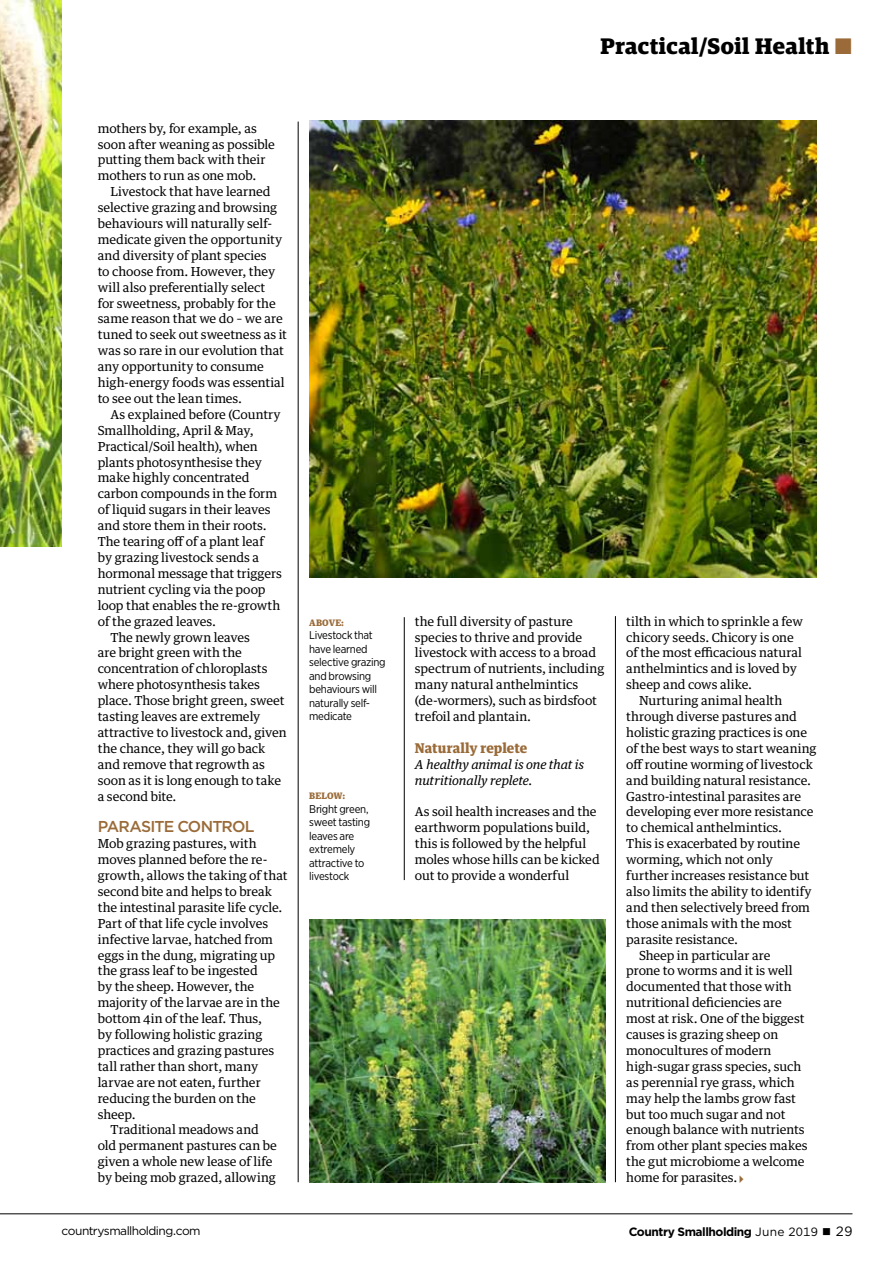
<style>
.page{position:relative;width:893px;height:1263px;background:#fff}
.page>*{position:absolute;margin:0;border:0;box-sizing:border-box;transform-origin:0 0}
.t1{font:700 22.5px "Guardian Egyp";letter-spacing:.02em;color:#000}
.t2{font:500 15.75px "Gotham";letter-spacing:-.055em;color:#9a6b38}
.t3{font:900 13.5px "Guardian Text Egyp";letter-spacing:.005em;color:#9a6b38}
.t4{font:12.45px/15.9px "Guardian Text Egyp";letter-spacing:-.005em;color:#000}
.t5{font:italic 12.45px/15.9px "Guardian Text Egyp";letter-spacing:-.01em;color:#000}
.t6{font:700 12px "Gotham";letter-spacing:-.04em;color:#000}
.t7{font:12px "Gotham";letter-spacing:-.045em;color:#000}
.t8{font:11.25px/13.5px "Gotham Narrow";letter-spacing:-.025em;color:#000}
.t9{font:900 9px "Guardian Text Egyp";letter-spacing:.01em;color:#9a6b38}
.s1{color:#9a6b38}
.s2{font-weight:400}
.s3{font-weight:400;font-size:13.5px}
</style>
<div class="page">
<img style="left:309px;top:919px;width:296px;height:263px">
<img style="left:309px;top:121px;width:507px;height:457px">
<img style="left:0;top:0;width:62px;height:546px">
<hr style="left:615px;top:616px;width:1px;height:566px;background:#000">
<hr style="left:298px;top:122px;width:1px;height:1060px;background:#000">
<hr style="left:404px;top:617px;width:1px;height:263px;background:#000">
<hr style="left:0;top:1213px;width:852px;height:1px;background:#000">
<p class="t4" style="left:98px;top:119px;width:179px">mothers by, for example, as soon after weaning as possible putting them back with their mothers to run as one mob.</p>
<p class="t4" style="left:98px;top:183px;width:191px;text-indent:13px">Livestock that have learned selective grazing and browsing behaviours will naturally self&shy;medicate given the opportunity and diversity of plant species<br>to choose from. However, they will also preferentially select<br>for sweetness, probably for the same reason that we do – we are tuned to seek out sweetness as it was so rare in our evolution that any opportunity to consume high-energy foods was essential to see out the lean times.</p>
<p class="t4" style="left:111px;top:405px;width:172px">As explained before (Country</p>
<p class="t4" style="left:98px;top:421px;width:157px">Smallholding, April &amp; May,</p>
<p class="t4" style="left:98px;top:437px;width:161px">Practical/Soil health), when</p>
<p class="t4" style="left:98px;top:453px;width:166px">plants photosynthesise they</p>
<p class="t4" style="left:98px;top:469px;width:153px">make highly concentrated</p>
<p class="t4" style="left:98px;top:485px;width:181px">carbon compounds in the form</p>
<p class="t4" style="left:98px;top:501px;width:174px">of liquid sugars in their leaves</p>
<p class="t4" style="left:98px;top:516px;width:170px">and store them in their roots.</p>
<p class="t4" style="left:98px;top:532px;width:168px">The tearing off of a plant leaf</p>
<p class="t4" style="left:98px;top:548px;width:163px">by grazing livestock sends a</p>
<p class="t4" style="left:98px;top:564px;width:186px">hormonal message that triggers</p>
<p class="t4" style="left:98px;top:580px;width:169px">nutrient cycling via the poop</p>
<p class="t4" style="left:98px;top:596px;width:184px">loop that enables the re-growth</p>
<p class="t4" style="left:98px;top:612px;width:120px">of the grazed leaves.</p>
<p class="t4" style="left:111px;top:628px;width:141px">The newly grown leaves</p>
<p class="t4" style="left:98px;top:644px;width:146px">are bright green with the</p>
<p class="t4" style="left:98px;top:660px;width:171px">concentration of chloroplasts</p>
<p class="t4" style="left:98px;top:675px;width:164px">where photosynthesis takes</p>
<p class="t4" style="left:98px;top:691px;width:188px">place. Those bright green, sweet</p>
<p class="t4" style="left:98px;top:707px;width:164px">tasting leaves are extremely</p>
<p class="t4" style="left:98px;top:723px;width:191px">attractive to livestock and, given</p>
<p class="t4" style="left:98px;top:739px;width:169px">the chance, they will go back</p>
<p class="t4" style="left:98px;top:755px;width:169px">and remove that regrowth as</p>
<p class="t4" style="left:98px;top:771px;width:185px">soon as it is long enough to take</p>
<p class="t4" style="left:98px;top:787px;width:80px">a second bite.</p>
<p class="t2" style="left:98px;top:816px;width:158px">PARASITE CONTROL</p>
<p class="t4" style="left:98px;top:834px;width:160px">Mob grazing pastures, with</p>
<p class="t4" style="left:98px;top:850px;width:171px">moves planned before the re-</p>
<p class="t4" style="left:98px;top:866px;width:191px">growth, allows the taking of that</p>
<p class="t4" style="left:98px;top:882px;width:176px">second bite and helps to break</p>
<p class="t4" style="left:98px;top:898px;width:186px">the intestinal parasite life cycle.</p>
<p class="t4" style="left:98px;top:914px;width:172px">Part of that life cycle involves</p>
<p class="t4" style="left:98px;top:930px;width:177px">infective larvae, hatched from</p>
<p class="t4" style="left:98px;top:946px;width:179px">eggs in the dung, migrating up</p>
<p class="t4" style="left:98px;top:962px;width:162px">the grass leaf to be ingested</p>
<p class="t4" style="left:98px;top:978px;width:158px">by the sheep. However, the</p>
<p class="t4" style="left:98px;top:993px;width:184px">majority of the larvae are in the</p>
<p class="t4" style="left:98px;top:1009px;width:166px">bottom 4in of the leaf. Thus,</p>
<p class="t4" style="left:98px;top:1025px;width:166px">by following holistic grazing</p>
<p class="t4" style="left:98px;top:1041px;width:178px">practices and grazing pastures</p>
<p class="t4" style="left:98px;top:1057px;width:162px">tall rather than short, many</p>
<p class="t4" style="left:98px;top:1073px;width:164px">larvae are not eaten, further</p>
<p class="t4" style="left:98px;top:1089px;width:160px">reducing the burden on the</p>
<p class="t4" style="left:98px;top:1105px;width:39px">sheep.</p>
<p class="t4" style="left:111px;top:1121px;width:150px">Traditional meadows and</p>
<p class="t4" style="left:98px;top:1137px;width:181px">old permanent pastures can be</p>
<p class="t4" style="left:98px;top:1152px;width:176px">given a whole new lease of life</p>
<p class="t4" style="left:98px;top:1168px;width:179px">by being mob grazed, allowing</p>
<p class="t9" style="left:309px;top:615px;width:36px">Above:</p>
<p class="t8" style="left:309px;top:628px;width:78px">Livestock that have learned selective grazing and browsing behaviours will naturally self&shy;medicate</p>
<p class="t9" style="left:309px;top:788px;width:37px">below:</p>
<p class="t8" style="left:309px;top:802px;width:62px">Bright green, sweet tasting leaves are extremely attractive to livestock</p>
<h1 class="t1" style="left:600px;top:29px;width:253px">Practical/Soil Health <span class="s1">■</span></h1>
<p class="t4" style="left:415px;top:612px;width:191px">the full diversity of pasture species to thrive and provide livestock with access to a broad spectrum of nutrients, including many natural anthelmintics (de-wormers), such as birdsfoot trefoil and plantain.</p>
<p class="t3" style="left:415px;top:737px;width:114px">Naturally replete</p>
<p class="t5" style="left:415px;top:755px;width:171px">A healthy animal is one that is nutritionally replete.</p>
<p class="t4" style="left:415px;top:803px;width:186px">As soil health increases and the earthworm populations build, this is followed by the helpful moles whose hills can be kicked out to provide a wonderful</p>
<p class="t4" style="left:626px;top:612px;width:178px">tilth in which to sprinkle a few</p>
<p class="t4" style="left:626px;top:628px;width:169px">chicory seeds. Chicory is one</p>
<p class="t4" style="left:626px;top:644px;width:177px">of the most efficacious natural</p>
<p class="t4" style="left:626px;top:660px;width:172px">anthelmintics and is loved by</p>
<p class="t4" style="left:626px;top:675px;width:127px">sheep and cows alike.</p>
<p class="t4" style="left:639px;top:691px;width:145px">Nurturing animal health</p>
<p class="t4" style="left:626px;top:707px;width:172px">through diverse pastures and</p>
<p class="t4" style="left:626px;top:723px;width:182px">holistic grazing practices is one</p>
<p class="t4" style="left:626px;top:739px;width:192px">of the best ways to start weaning</p>
<p class="t4" style="left:626px;top:755px;width:188px">off routine worming of livestock</p>
<p class="t4" style="left:626px;top:771px;width:186px">and building natural resistance.</p>
<p class="t4" style="left:626px;top:787px;width:176px">Gastro-intestinal parasites are</p>
<p class="t4" style="left:626px;top:803px;width:189px">developing ever more resistance</p>
<p class="t4" style="left:626px;top:819px;width:157px">to chemical anthelmintics.</p>
<p class="t4" style="left:626px;top:834px;width:175px">This is exacerbated by routine</p>
<p class="t4" style="left:626px;top:850px;width:148px">worming, which not only</p>
<p class="t4" style="left:626px;top:866px;width:185px">further increases resistance but</p>
<p class="t4" style="left:626px;top:882px;width:187px">also limits the ability to identify</p>
<p class="t4" style="left:626px;top:898px;width:185px">and then selectively breed from</p>
<p class="t4" style="left:626px;top:914px;width:167px">those animals with the most</p>
<p class="t4" style="left:626px;top:930px;width:113px">parasite resistance.</p>
<p class="t4" style="left:639px;top:946px;width:133px">Sheep in particular are</p>
<p class="t4" style="left:626px;top:962px;width:168px">prone to worms and it is well</p>
<p class="t4" style="left:626px;top:978px;width:167px">documented that those with</p>
<p class="t4" style="left:626px;top:993px;width:157px">nutritional deficiencies are</p>
<p class="t4" style="left:626px;top:1009px;width:180px">most at risk. One of the biggest</p>
<p class="t4" style="left:626px;top:1025px;width:153px">causes is grazing sheep on</p>
<p class="t4" style="left:626px;top:1041px;width:147px">monocultures of modern</p>
<p class="t4" style="left:626px;top:1057px;width:177px">high-sugar grass species, such</p>
<p class="t4" style="left:626px;top:1073px;width:170px">as perennial rye grass, which</p>
<p class="t4" style="left:626px;top:1089px;width:171px">may help the lambs grow fast</p>
<p class="t4" style="left:626px;top:1105px;width:161px">but too much sugar and not</p>
<p class="t4" style="left:626px;top:1121px;width:180px">enough balance with nutrients</p>
<p class="t4" style="left:626px;top:1137px;width:183px">from other plant species makes</p>
<p class="t4" style="left:626px;top:1152px;width:180px">the gut microbiome a welcome</p>
<p class="t4" style="left:626px;top:1168px;width:112px">home for parasites.</p>
<p class="t7" style="left:62px;top:1223px;width:140px">countrysmallholding.com</p>
<p class="t6" style="left:629px;top:1224px;width:225px">Country Smallholding <span class="s2">June 2019</span> ■ <span class="s3">29</span></p>
</div>
